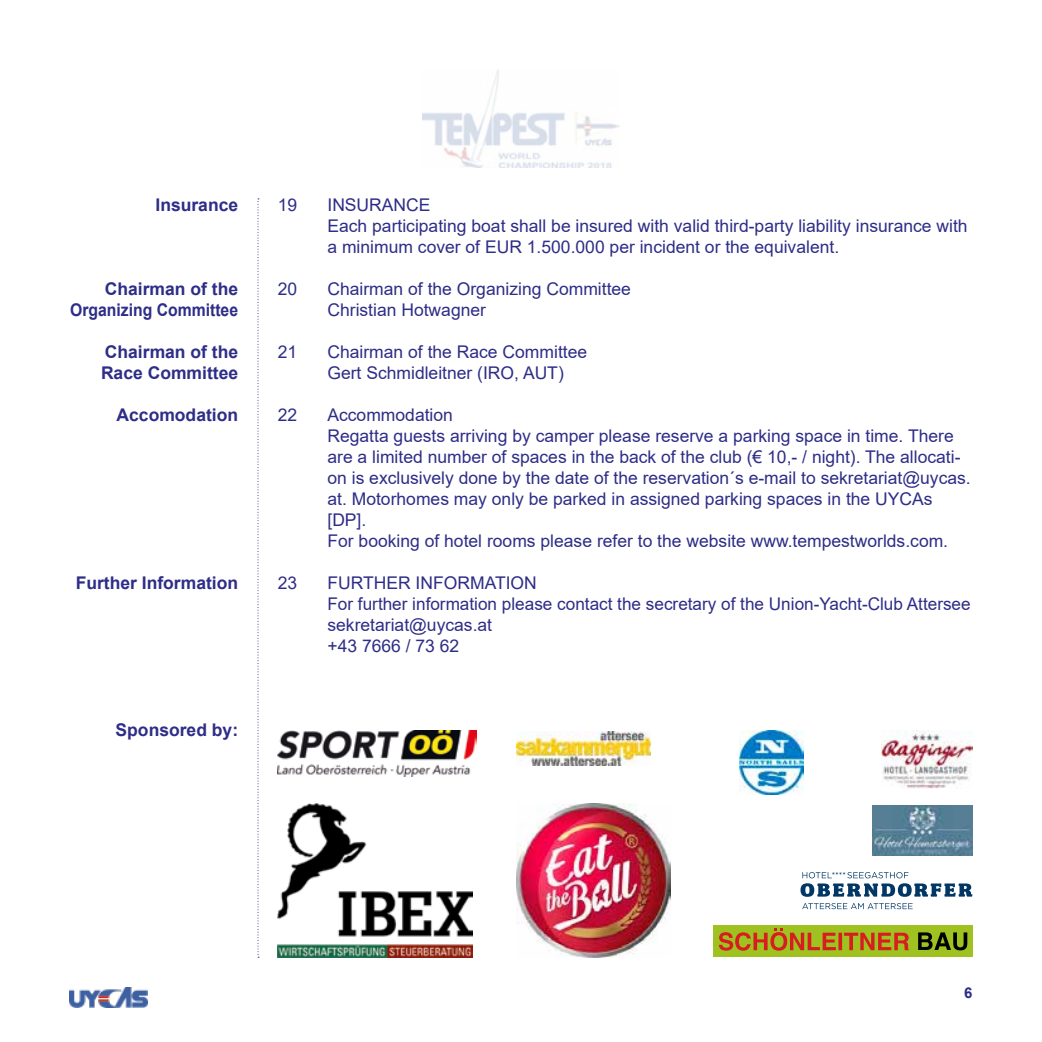
<style>
.page{position:relative;width:1042px;height:1042px;background:#fff}
.page>*{position:absolute;margin:0;border:0;box-sizing:border-box;transform-origin:0 0}
.t1{font:17.5px/21px "Arial";color:#2e2d87}
.t2{font:700 17.5px/21px "Arial";color:#2e2d87;text-align:right}
.t3{font:700 14.88px "Arial";color:#2e2d87}
</style>
<div class="page">
<img style="left:69px;top:987px;width:78px;height:20px">
<svg style="left:258px;top:198px;width:1px;height:760px"></svg>
<img style="left:422px;top:69px;width:198px;height:99px">
<div style="left:713px;top:926px;width:259px;height:31px;background:#9fc221"></div>
<svg style="left:918px;top:932px;width:49px;height:18px"></svg>
<svg style="left:719px;top:928px;width:190px;height:22px"></svg>
<img style="left:516px;top:804px;width:154px;height:153px">
<img style="left:516px;top:732px;width:134px;height:33px">
<img style="left:873px;top:805px;width:99px;height:50px">
<img style="left:278px;top:804px;width:195px;height:153px">
<img style="left:881px;top:731px;width:91px;height:57px">
<img style="left:278px;top:731px;width:198px;height:45px">
<img style="left:739px;top:731px;width:64px;height:63px">
<svg style="left:800px;top:872px;width:172px;height:25px"></svg>
<svg style="left:802px;top:903px;width:110px;height:6px"></svg>
<p class="t2" style="left:155px;top:195px;width:84px">Insurance</p>
<p class="t2" style="left:70px;top:279px;width:170px">Chairman of the<br>Organizing Committee</p>
<p class="t2" style="left:101px;top:342px;width:139px;text-align:left">Chairman of the<br>Race Committee</p>
<p class="t2" style="left:117px;top:405px;width:123px">Accomodation</p>
<p class="t2" style="left:76px;top:573px;width:164px">Further Information</p>
<p class="t2" style="left:116px;top:720px;width:124px">Sponsored by:</p>
<p class="t1" style="left:278px;top:194px;width:21px">19</p>
<p class="t1" style="left:327px;top:194px;width:642px">INSURANCE<br>Each participating boat shall be insured with valid third-party liability insurance with a minimum cover of EUR 1.500.000 per incident or the equivalent.</p>
<p class="t1" style="left:278px;top:278px;width:21px">20</p>
<p class="t1" style="left:327px;top:278px;width:305px">Chairman of the Organizing Committee<br>Christian Hotwagner</p>
<p class="t1" style="left:278px;top:341px;width:21px">21</p>
<p class="t1" style="left:327px;top:341px;width:261px">Chairman of the Race Committee<br>Gert Schmidleitner (IRO, AUT)</p>
<p class="t1" style="left:278px;top:404px;width:21px">22</p>
<p class="t1" style="left:327px;top:404px;width:645px">Accommodation<br>Regatta guests arriving by camper please reserve a parking space in time. There are a limited number of spaces in the back of the club (€ 10,- / night). The allocati&shy;on is exclusively done by the date of the reservation´s e-mail to sekretariat@uycas. at. Motorhomes may only be parked in assigned parking spaces in the UYCAs [DP].<br>For booking of hotel rooms please refer to the website www.tempestworlds.com.</p>
<p class="t1" style="left:278px;top:572px;width:21px">23</p>
<p class="t1" style="left:327px;top:572px;width:645px">FURTHER INFORMATION<br>For further information please contact the secretary of the Union-Yacht-Club Attersee sekretariat@uycas.at<br>+43 7666 / 73 62</p>
<p class="t3" style="left:964px;top:982px;width:10px">6</p>
</div>
